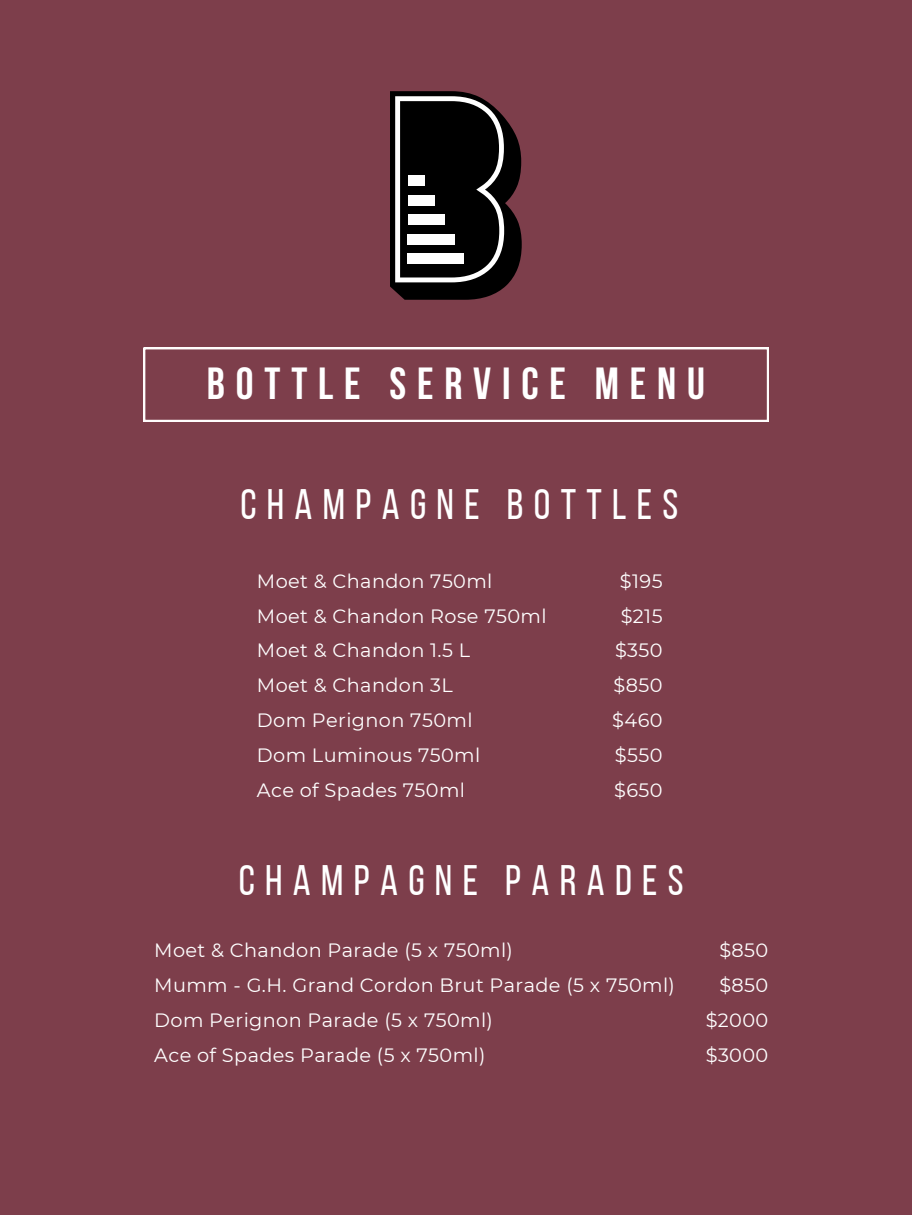
<style>
.page{position:relative;width:912px;height:1215px;background:#fff}
.page>*{position:absolute;margin:0;border:0;box-sizing:border-box;transform-origin:0 0}
.t1{font:700 44.78px "Bebas Neue";letter-spacing:.24em;color:#fff}
.t2{font:42.53px "Bebas Neue";letter-spacing:.24em;color:#fff}
.t3{font:19.27px/34.9px "Montserrat";letter-spacing:.02em;color:#fff}
</style>
<div class="page">
<div style="left:0;top:0;width:911px;height:1215px;background:#7d3e4b"></div>
<svg style="left:390px;top:91px;width:131px;height:209px;background:#262122"></svg>
<div style="left:407px;top:195px;width:27px;height:11px;background:#fff"></div>
<div style="left:407px;top:175px;width:17px;height:11px;background:#fff"></div>
<div style="left:407px;top:214px;width:37px;height:11px;background:#fff"></div>
<div style="left:407px;top:234px;width:48px;height:11px;background:#fff"></div>
<div style="left:407px;top:254px;width:57px;height:10px;background:#fff"></div>
<svg style="left:144px;top:348px;width:624px;height:73px"></svg>
<p class="t1" style="left:207px;top:365px;width:499px">BOTTLE SERVICE MENU</p>
<p class="t2" style="left:240px;top:487px;width:439px">CHAMPAGNE BOTTLES</p>
<p class="t3" style="left:257px;top:563px;width:237px">Moet &amp; Chandon 750ml</p>
<p class="t3" style="left:257px;top:598px;width:291px">Moet &amp; Chandon Rose 750ml</p>
<p class="t3" style="left:257px;top:633px;width:215px">Moet &amp; Chandon 1.5 L</p>
<p class="t3" style="left:257px;top:668px;width:197px">Moet &amp; Chandon 3L</p>
<p class="t3" style="left:257px;top:703px;width:217px">Dom Perignon 750ml</p>
<p class="t3" style="left:257px;top:738px;width:225px">Dom Luminous 750ml</p>
<p class="t3" style="left:257px;top:773px;width:210px">Ace of Spades 750ml</p>
<p class="t3" style="left:619px;top:563px;width:44px">$195</p>
<p class="t3" style="left:620px;top:598px;width:43px">$215</p>
<p class="t3" style="left:615px;top:633px;width:49px">$350</p>
<p class="t3" style="left:613px;top:668px;width:50px">$850</p>
<p class="t3" style="left:612px;top:703px;width:52px">$460</p>
<p class="t3" style="left:614px;top:738px;width:49px">$550</p>
<p class="t3" style="left:614px;top:773px;width:50px">$650</p>
<p class="t2" style="left:239px;top:863px;width:446px">CHAMPAGNE PARADES</p>
<p class="t3" style="left:154px;top:933px;width:360px">Moet &amp; Chandon Parade (5 x 750ml)</p>
<p class="t3" style="left:154px;top:968px;width:522px">Mumm - G.H. Grand Cordon Brut Parade (5 x 750ml)<br>Dom Perignon Parade (5 x 750ml)</p>
<p class="t3" style="left:154px;top:1037px;width:333px">Ace of Spades Parade (5 x 750ml)</p>
<p class="t3" style="left:719px;top:933px;width:50px">$850</p>
<p class="t3" style="left:719px;top:968px;width:50px">$850</p>
<p class="t3" style="left:705px;top:1002px;width:64px">$2000</p>
<p class="t3" style="left:705px;top:1037px;width:64px">$3000</p>
</div>
